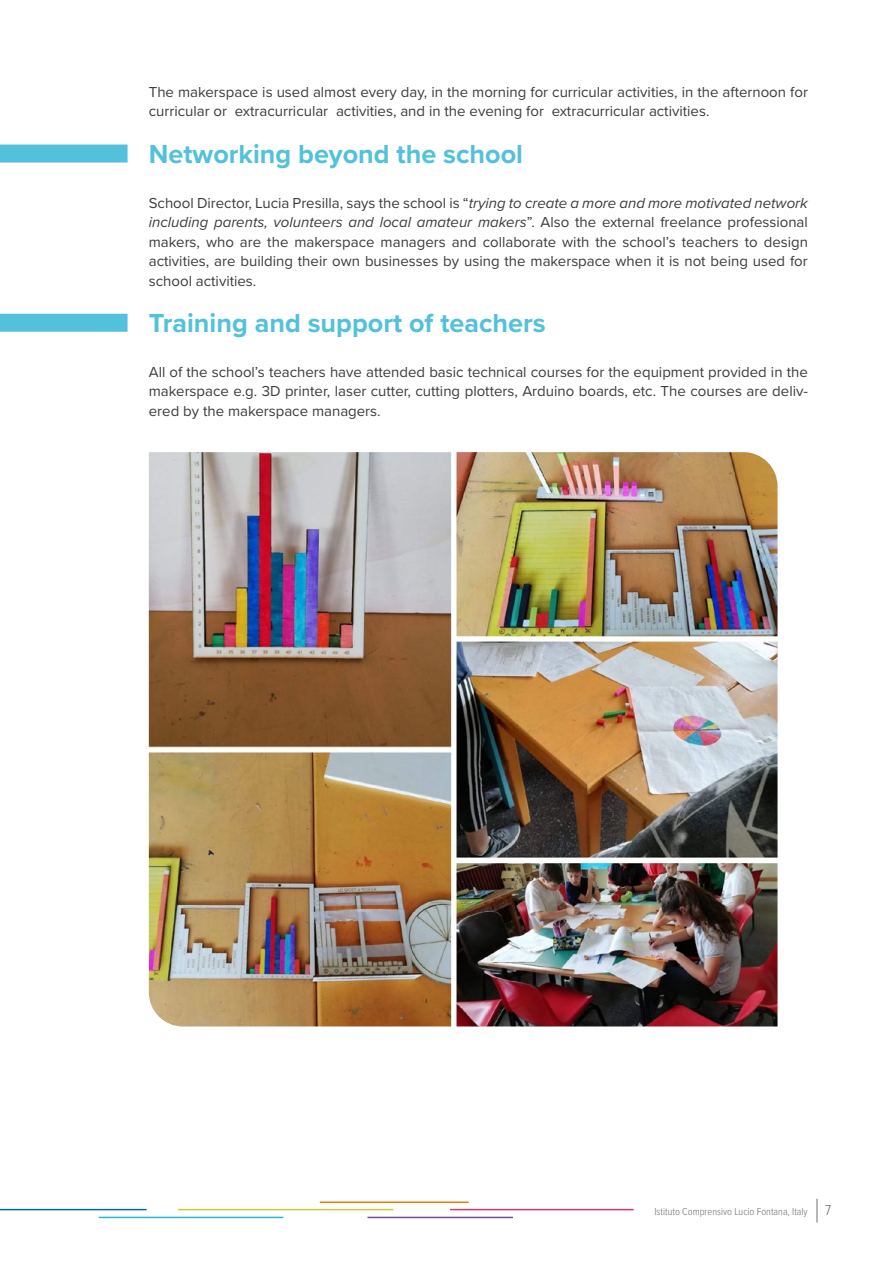
<style>
.page{position:relative;width:893px;height:1263px;background:#fff}
.page>*{position:absolute;margin:0;border:0;box-sizing:border-box;transform-origin:0 0}
.H2-P2{font:700 27px "Proxima Nova";color:#52c1db}
.t1{font:15px/19.5px "Proxima Nova";color:#3c3c3b;text-align:justify}
.t2{font:300 10.5px "Proxima Nova Cond";color:#706f6f}
.s1{font-style:italic}
.s2{font-size:15px}
</style>
<div class="page">
<svg style="left:817px;top:1199px;width:1px;height:23px"></svg>
<hr style="left:0;top:1209px;width:147px;height:1px;background:#0069a9">
<hr style="left:99px;top:1217px;width:184px;height:1px;background:#23b9d6">
<hr style="left:178px;top:1209px;width:215px;height:1px;background:#c7ce31">
<hr style="left:320px;top:1201px;width:149px;height:2px;background:#ef7d00">
<hr style="left:450px;top:1209px;width:184px;height:1px;background:#e03469">
<hr style="left:367px;top:1217px;width:146px;height:1px;background:#6a518f">
<div style="left:0;top:145px;width:128px;height:18px;background:#52c1db"></div>
<div style="left:0;top:314px;width:128px;height:18px;background:#52c1db"></div>
<img style="left:149px;top:452px;width:628px;height:574px">
<p class="t1" style="left:149px;top:81px;width:661px">The makerspace is used almost every day, in the morning for curricular activities, in the afternoon for curricular or extracurricular activities, and in the evening for extracurricular activities.</p>
<p class="H2-P2" style="left:149px;top:133px;width:376px">Networking beyond the school</p>
<p class="t1" style="left:149px;top:192px;width:661px">School Director, Lucia Presilla, says the school is “<span class="s1">trying to create a more and more motivated network including parents, volunteers and local amateur makers</span>”. Also the external freelance professional makers, who are the makerspace managers and collaborate with the school’s teachers to design activities, are building their own businesses by using the makerspace when it is not being used for school activities.</p>
<p class="H2-P2" style="left:149px;top:303px;width:398px">Training and support of teachers</p>
<p class="t1" style="left:149px;top:361px;width:661px">All of the school’s teachers have attended basic technical courses for the equipment provided in the makerspace e.g. 3D printer, laser cutter, cutting plotters, Arduino boards, etc. The courses are deliv&shy;ered by the makerspace managers.</p>
<p class="t2" style="left:654px;top:1203px;width:178px">Istituto Comprensivo Lucio Fontana, Italy <span class="s2">7</span></p>
</div>
